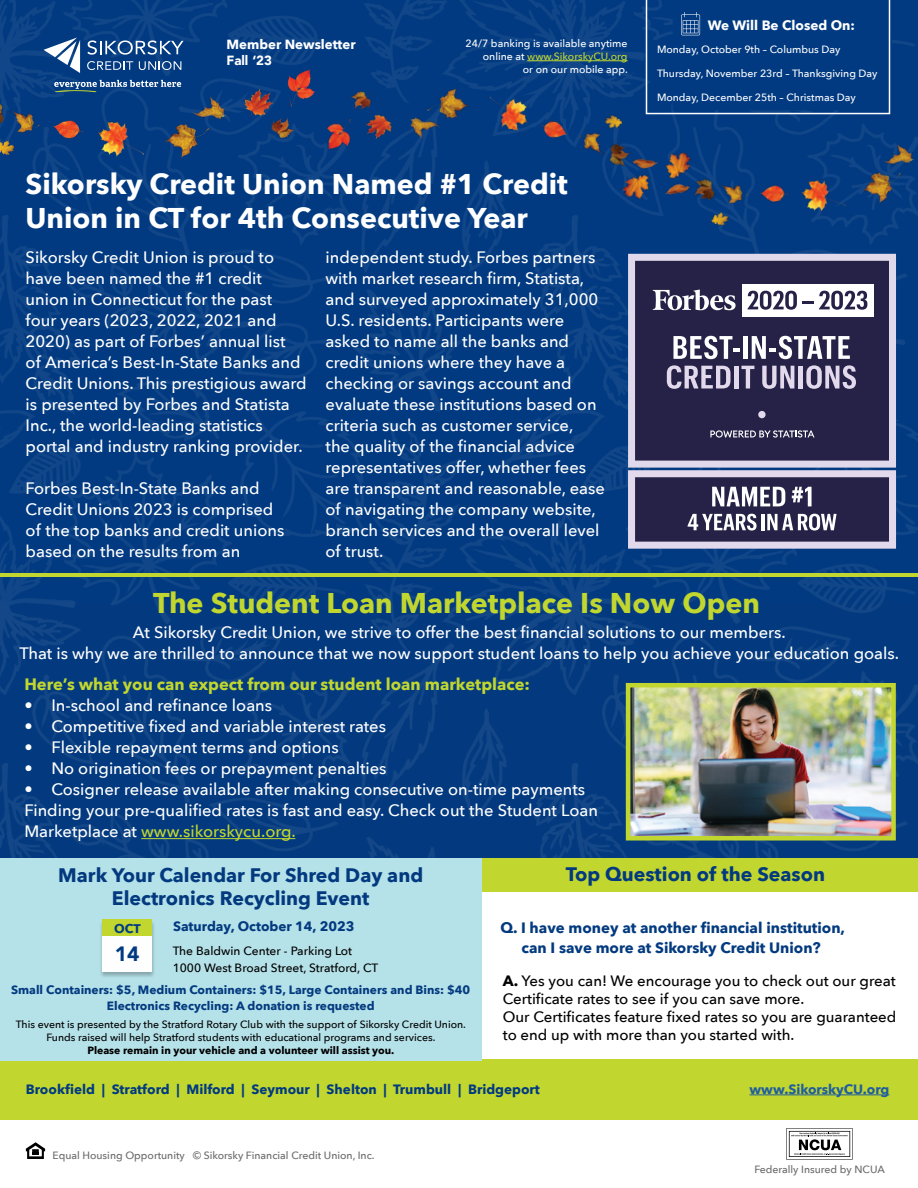
<style>
.page{position:relative;width:918px;height:1188px;background:#fff}
.page>*{position:absolute;margin:0;border:0;box-sizing:border-box;transform-origin:0 0}
.t1{font:700 28.5px/34.2px "Avenir Next";color:#fff}
.t2{font:700 28.5px "Avenir Next";color:#c1d72f}
.t3{font:900 20.7px "Avenir";color:#013a81}
.t4{font:700 19.5px/23.4px "Avenir Next";color:#033a7f;text-align:center}
.t5{font:500 16.5px/21px "Avenir Next";color:#fff}
.t6{font:700 16.5px "Avenir Next";color:#c1d72f}
.t7{font:500 15px/18px "Avenir Next";color:#000}
.t8{font:700 15px/19.5px "Avenir Next";color:#033a7f;text-align:center}
.t9{font:700 13.5px "Avenir Next";color:#013a81}
.t10{font:700 13.5px "Avenir Next";color:#033a7f}
.t11{font:700 13.5px "Avenir Next";color:#215e9e}
.t12{font:700 13.5px "Avenir Next";color:#fff}
.t13{font:700 13.35px "Avenir Next";color:#fff}
.t14{font:900 13.35px "Avenir";color:#fff}
.t15{font:700 12.6px "Avenir Next";color:#013a81}
.t16{font:700 12px/16.5px "Avenir Next";color:#033a7f;text-align:center}
.t17{font:500 12px/17px "Avenir Next";color:#000}
.t18{font:500 10.5px/12.6px "Avenir Next";color:#fff;text-align:right}
.t19{font:500 10.5px/12.6px "Avenir Next";color:#000;text-align:center}
.t20{font:500 10.5px "Avenir Next";color:#6a6a6a}
.t21{font:700 10.5px "Avenir Next";color:#000}
.s1{color:#c1d72f}
.s2{font-weight:700}
</style>
<div class="page">
<img style="left:0;top:0;width:918px;height:859px">
<svg style="left:26px;top:1142px;width:19px;height:17px"></svg>
<svg style="left:44px;top:38px;width:36px;height:18px"></svg>
<svg style="left:87px;top:40px;width:97px;height:15px"></svg>
<div style="left:646px;top:0;width:246px;height:101px;background:#013a81"></div>
<div style="left:0;top:1059px;width:918px;height:60px;background:#c1d72f"></div>
<hr style="left:750px;top:1095px;width:139px;height:1px;background:#215e9e">
<svg style="left:786px;top:1128px;width:67px;height:32px"></svg>
<div style="left:401px;top:859px;width:517px;height:33px;background:#c1d72f"></div>
<div style="left:0;top:859px;width:482px;height:202px;background:#b5e1e8"></div>
<hr style="left:0;top:574px;width:918px;height:3px;background:#c1d72f">
<hr style="left:141px;top:838px;width:154px;height:1px;background:#c1d72f">
<div style="left:100px;top:920px;width:56px;height:58px;background:#000;opacity:.26"></div>
<div style="left:103px;top:920px;width:49px;height:51px;background:#fefefe"></div>
<div style="left:103px;top:920px;width:49px;height:16px;background:#c1d72f"></div>
<img style="left:0;top:56px;width:310px;height:117px">
<img style="left:310px;top:55px;width:369px;height:161px">
<img style="left:643px;top:101px;width:275px;height:149px">
<svg style="left:628px;top:254px;width:268px;height:214px;background:#423d5f"></svg>
<svg style="left:710px;top:430px;width:105px;height:8px"></svg>
<div style="left:758px;top:411px;width:8px;height:7px;background:#e3d9ec;border-radius:50%"></div>
<svg style="left:673px;top:336px;width:67px;height:23px"></svg>
<div style="left:743px;top:336px;width:5px;height:23px;background:#fff"></div>
<svg style="left:752px;top:336px;width:98px;height:23px"></svg>
<svg style="left:667px;top:365px;width:64px;height:24px;background:#847d99"></svg>
<hr style="left:734px;top:366px;width:4px;height:22px;background:#e3d9ec">
<svg style="left:741px;top:366px;width:13px;height:22px"></svg>
<svg style="left:762px;top:366px;width:32px;height:23px"></svg>
<div style="left:798px;top:366px;width:5px;height:22px;background:#e3d9ec"></div>
<svg style="left:806px;top:365px;width:50px;height:24px"></svg>
<svg style="left:653px;top:290px;width:83px;height:20px"></svg>
<div style="left:742px;top:284px;width:131px;height:32px;background:#fff"></div>
<svg style="left:747px;top:291px;width:120px;height:19px"></svg>
<svg style="left:628px;top:470px;width:268px;height:79px;background:#66617e"></svg>
<img style="left:631px;top:688px;width:260px;height:148px">
<div style="left:626px;top:683px;width:270px;height:158px;border:4px solid #c1d72f"></div>
<p class="t13" style="left:226px;top:33px;width:131px">Member Newsletter</p>
<p class="t14" style="left:226px;top:49px;width:47px">Fall ‘23</p>
<p class="t18" style="left:466px;top:37px;width:164px">24/7 banking is available anytime online at <span class="s1">www.SikorskyCU.org<br></span>or on our mobile app.</p>
<h1 class="t1" style="left:26px;top:166px;width:544px">Sikorsky Credit Union Named #1 Credit<br>Union in CT for 4th Consecutive Year</h1>
<p class="t5" style="left:26px;top:246px;width:282px">Sikorsky Credit Union is proud to have been named the #1 credit union in Connecticut for the past four years (2023, 2022, 2021 and 2020) as part of Forbes’ annual list<br>of America’s Best-In-State Banks and Credit Unions. This prestigious award is presented by Forbes and Statista Inc., the world-leading statistics portal and industry ranking provider.</p>
<p class="t5" style="left:26px;top:477px;width:260px">Forbes Best-In-State Banks and<br>Credit Unions 2023 is comprised of the top banks and credit unions based on the results from an</p>
<p class="t5" style="left:326px;top:246px;width:281px">independent study. Forbes partners with market research firm, Statista, and surveyed approximately 31,000<br>U.S. residents. Participants were asked to name all the banks and credit unions where they have a checking or savings account and evaluate these institutions based on criteria such as customer service,<br>the quality of the financial advice representatives offer, whether fees are transparent and reasonable, ease of navigating the company website, branch services and the overall level of trust.</p>
<p class="t12" style="left:708px;top:13px;width:149px">We Will Be Closed On:</p>
<p class="t18" style="left:657px;top:42px;width:185px">Monday, October 9th – Columbus Day</p>
<p class="t18" style="left:657px;top:66px;width:222px">Thursday, November 23rd – Thanksgiving Day</p>
<p class="t18" style="left:657px;top:90px;width:200px">Monday, December 25th – Christmas Day</p>
<h1 class="t2" style="left:153px;top:578px;width:608px">The Student Loan Marketplace Is Now Open</h1>
<p class="t5" style="left:19px;top:621px;width:881px;text-align:center">At Sikorsky Credit Union, we strive to offer the best financial solutions to our members.<br>That is why we are thrilled to announce that we now support student loans to help you achieve your education goals.</p>
<p class="t6" style="left:24px;top:670px;width:507px">Here’s what you can expect from our student loan marketplace:</p>
<p class="t5" style="left:24px;top:695px;width:249px">• In-school and refinance loans</p>
<p class="t5" style="left:24px;top:716px;width:363px">• Competitive fixed and variable interest rates</p>
<p class="t5" style="left:24px;top:737px;width:316px">• Flexible repayment terms and options</p>
<p class="t5" style="left:24px;top:758px;width:364px">• No origination fees or prepayment penalties</p>
<p class="t5" style="left:24px;top:779px;width:575px">• Cosigner release available after making consecutive on-time payments<br>Finding your pre-qualified rates is fast and easy. Check out the Student Loan<br>Marketplace at <span class="s1">www.sikorskycu.org.</span></p>
<p class="t4" style="left:58px;top:863px;width:366px">Mark Your Calendar For Shred Day and<br>Electronics Recycling Event</p>
<p class="t17" style="left:173px;top:942px;width:207px">The Baldwin Center - Parking Lot<br>1000 West Broad Street, Stratford, CT</p>
<p class="t4" style="left:566px;top:862px;width:261px">Top Question of the Season</p>
<p class="t10" style="left:173px;top:914px;width:183px">Saturday, October 14, 2023</p>
<p class="t8" style="left:500px;top:918px;width:346px">Q. I have money at another financial institution, can I save more at Sikorsky Credit Union?</p>
<p class="t7" style="left:503px;top:971px;width:395px"><span class="s2">A.</span> Yes you can! We encourage you to check out our great Certificate rates to see if you can save more.<br>Our Certificates feature fixed rates so you are guaranteed to end up with more than you started with.</p>
<p class="t15" style="left:114px;top:918px;width:28px">OCT</p>
<p class="t3" style="left:115px;top:936px;width:26px">14</p>
<p class="t16" style="left:11px;top:981px;width:461px">Small Containers: $5, Medium Containers: $15, Large Containers and Bins: $40<br>Electronics Recycling: A donation is requested</p>
<p class="t19" style="left:16px;top:1018px;width:452px">This event is presented by the Stratford Rotary Club with the support of Sikorsky Credit Union.<br>Funds raised will help Stratford students with educational programs and services.</p>
<p class="t21" style="left:87px;top:1041px;width:309px">Please remain in your vehicle and a volunteer will assist you.</p>
<p class="t9" style="left:26px;top:1077px;width:515px">Brookfield | Stratford | Milford | Seymour | Shelton | Trumbull | Bridgeport</p>
<p class="t11" style="left:750px;top:1077px;width:141px">www.SikorskyCU.org</p>
<p class="t20" style="left:52px;top:1146px;width:324px">Equal Housing Opportunity © Sikorsky Financial Credit Union, Inc.</p>
<p class="t20" style="left:754px;top:1160px;width:132px">Federally Insured by NCUA</p>
</div>
